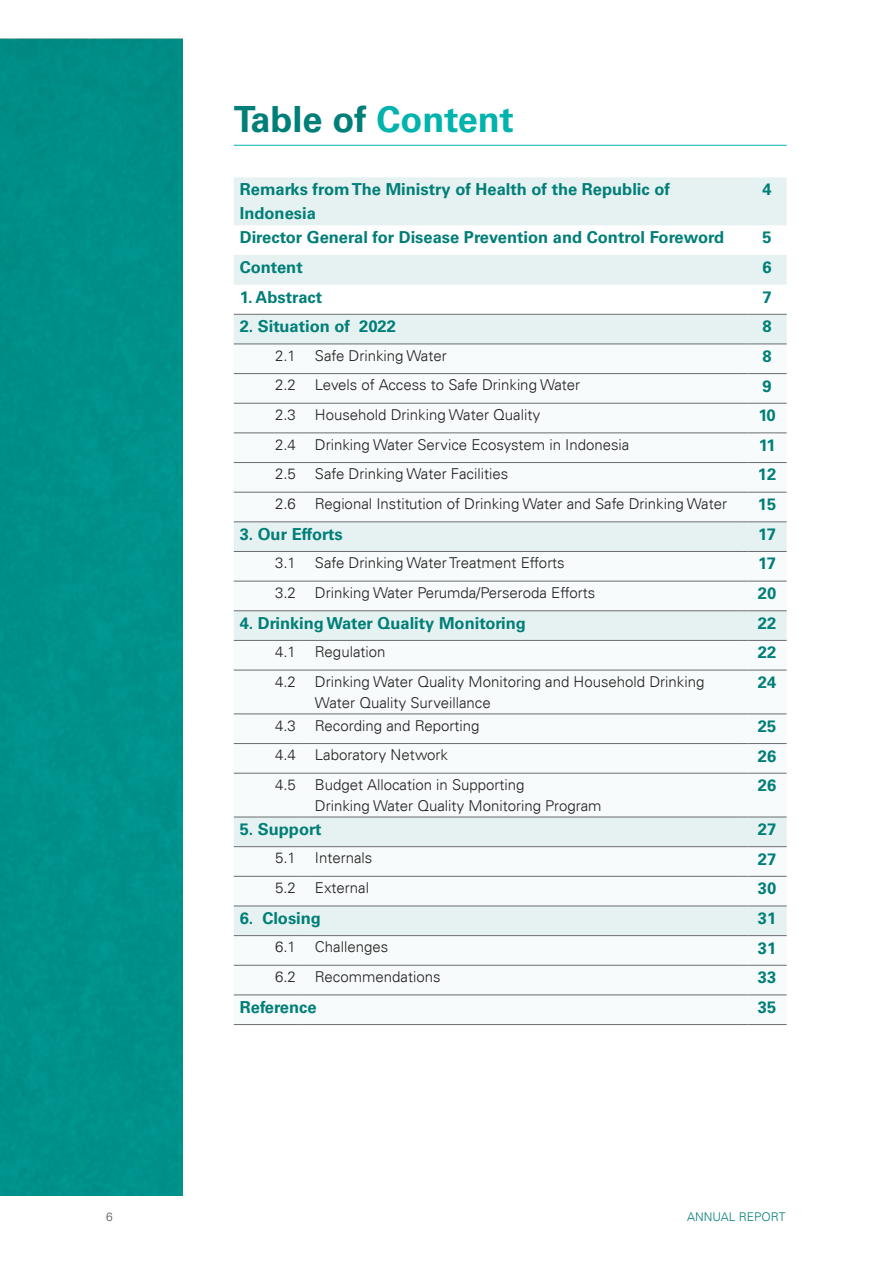
<style>
.page{position:relative;width:893px;height:1263px;background:#fff}
.page>*{position:absolute;margin:0;border:0;box-sizing:border-box;transform-origin:0 0}
.Paragraph_Style_1{font:700 36px "Univers LT Std";color:#007e78}
.t1{font:700 16.5px/24px "Univers LT Std";color:#007e78}
.t2{font:300 15px/21px "Univers LT";color:#231f20}
.t3{font:300 12px "Univers LT";color:#007e78}
.t4{font:300 12px "Univers LT";color:#57585a}
.s1{color:#00b3ac}
</style>
<div class="page">
<hr style="left:234px;top:145px;width:553px;height:1px;background:#00b3ac">
<svg style="left:234px;top:177px;width:553px;height:167px;fill:#e6f2f1"></svg>
<svg style="left:234px;top:374px;width:553px;height:622px"></svg>
<hr style="left:234px;top:314px;width:68px;height:1px;background:#6c6d70">
<hr style="left:309px;top:314px;width:434px;height:1px;background:#6c6d70">
<hr style="left:748px;top:314px;width:39px;height:1px;background:#6c6d70">
<hr style="left:234px;top:344px;width:68px;height:1px;background:#6c6d70">
<hr style="left:309px;top:344px;width:434px;height:1px;background:#6c6d70">
<hr style="left:748px;top:344px;width:39px;height:1px;background:#6c6d70">
<hr style="left:234px;top:373px;width:68px;height:1px;background:#6c6d70">
<hr style="left:309px;top:373px;width:434px;height:1px;background:#6c6d70">
<hr style="left:748px;top:373px;width:39px;height:1px;background:#6c6d70">
<hr style="left:234px;top:403px;width:68px;height:1px;background:#6c6d70">
<hr style="left:309px;top:403px;width:434px;height:1px;background:#6c6d70">
<hr style="left:748px;top:403px;width:39px;height:1px;background:#6c6d70">
<hr style="left:234px;top:432px;width:68px;height:1px;background:#6c6d70">
<hr style="left:309px;top:432px;width:434px;height:1px;background:#6c6d70">
<hr style="left:748px;top:432px;width:39px;height:1px;background:#6c6d70">
<hr style="left:234px;top:462px;width:68px;height:1px;background:#6c6d70">
<hr style="left:309px;top:462px;width:434px;height:1px;background:#6c6d70">
<hr style="left:748px;top:462px;width:39px;height:1px;background:#6c6d70">
<hr style="left:234px;top:492px;width:68px;height:1px;background:#6c6d70">
<hr style="left:309px;top:492px;width:434px;height:1px;background:#6c6d70">
<hr style="left:748px;top:492px;width:39px;height:1px;background:#6c6d70">
<hr style="left:234px;top:521px;width:68px;height:1px;background:#6c6d70">
<hr style="left:309px;top:521px;width:434px;height:1px;background:#6c6d70">
<hr style="left:748px;top:521px;width:39px;height:1px;background:#6c6d70">
<hr style="left:234px;top:551px;width:68px;height:1px;background:#6c6d70">
<hr style="left:309px;top:551px;width:434px;height:1px;background:#6c6d70">
<hr style="left:748px;top:551px;width:39px;height:1px;background:#6c6d70">
<hr style="left:234px;top:581px;width:68px;height:1px;background:#6c6d70">
<hr style="left:309px;top:581px;width:434px;height:1px;background:#6c6d70">
<hr style="left:748px;top:581px;width:39px;height:1px;background:#6c6d70">
<hr style="left:234px;top:610px;width:68px;height:1px;background:#6c6d70">
<hr style="left:309px;top:610px;width:434px;height:1px;background:#6c6d70">
<hr style="left:748px;top:610px;width:39px;height:1px;background:#6c6d70">
<hr style="left:234px;top:640px;width:68px;height:1px;background:#6c6d70">
<hr style="left:309px;top:640px;width:434px;height:1px;background:#6c6d70">
<hr style="left:748px;top:640px;width:39px;height:1px;background:#6c6d70">
<hr style="left:234px;top:670px;width:68px;height:1px;background:#6c6d70">
<hr style="left:309px;top:670px;width:434px;height:1px;background:#6c6d70">
<hr style="left:748px;top:670px;width:39px;height:1px;background:#6c6d70">
<hr style="left:234px;top:713px;width:68px;height:1px;background:#6c6d70">
<hr style="left:309px;top:713px;width:434px;height:1px;background:#6c6d70">
<hr style="left:748px;top:713px;width:39px;height:1px;background:#6c6d70">
<hr style="left:234px;top:743px;width:68px;height:1px;background:#6c6d70">
<hr style="left:309px;top:743px;width:434px;height:1px;background:#6c6d70">
<hr style="left:748px;top:743px;width:39px;height:1px;background:#6c6d70">
<hr style="left:234px;top:773px;width:68px;height:1px;background:#6c6d70">
<hr style="left:309px;top:773px;width:434px;height:1px;background:#6c6d70">
<hr style="left:748px;top:773px;width:39px;height:1px;background:#6c6d70">
<hr style="left:234px;top:817px;width:68px;height:1px;background:#6c6d70">
<hr style="left:309px;top:817px;width:434px;height:1px;background:#6c6d70">
<hr style="left:748px;top:817px;width:39px;height:1px;background:#6c6d70">
<hr style="left:234px;top:846px;width:68px;height:1px;background:#6c6d70">
<hr style="left:309px;top:846px;width:434px;height:1px;background:#6c6d70">
<hr style="left:748px;top:846px;width:39px;height:1px;background:#6c6d70">
<hr style="left:234px;top:876px;width:68px;height:1px;background:#6c6d70">
<hr style="left:309px;top:876px;width:434px;height:1px;background:#6c6d70">
<hr style="left:748px;top:876px;width:39px;height:1px;background:#6c6d70">
<hr style="left:234px;top:905px;width:68px;height:1px;background:#6c6d70">
<hr style="left:309px;top:905px;width:434px;height:1px;background:#6c6d70">
<hr style="left:748px;top:905px;width:39px;height:1px;background:#6c6d70">
<hr style="left:234px;top:935px;width:68px;height:1px;background:#6c6d70">
<hr style="left:309px;top:935px;width:434px;height:1px;background:#6c6d70">
<hr style="left:748px;top:935px;width:39px;height:1px;background:#6c6d70">
<hr style="left:234px;top:965px;width:68px;height:1px;background:#6c6d70">
<hr style="left:309px;top:965px;width:434px;height:1px;background:#6c6d70">
<hr style="left:748px;top:965px;width:39px;height:1px;background:#6c6d70">
<hr style="left:234px;top:994px;width:68px;height:1px;background:#6c6d70">
<hr style="left:309px;top:994px;width:434px;height:1px;background:#6c6d70">
<hr style="left:748px;top:994px;width:39px;height:1px;background:#6c6d70">
<hr style="left:234px;top:1024px;width:68px;height:1px;background:#6c6d70">
<hr style="left:309px;top:1024px;width:434px;height:1px;background:#6c6d70">
<hr style="left:748px;top:1024px;width:39px;height:1px;background:#6c6d70">
<div style="left:0;top:39px;width:183px;height:1156px;background:#00908a"></div>
<p class="Paragraph_Style_1" style="left:234px;top:99px;width:281px">Table of <span class="s1">Content</span></p>
<p class="t1" style="left:240px;top:178px;width:432px">Remarks from The Ministry of Health of the Republic of<br>Indonesia</p>
<p class="t1" style="left:762px;top:178px;width:11px">4</p>
<p class="t1" style="left:240px;top:226px;width:486px">Director General for Disease Prevention and Control Foreword</p>
<p class="t1" style="left:762px;top:226px;width:11px">5</p>
<p class="t1" style="left:240px;top:255px;width:64px">Content</p>
<p class="t1" style="left:762px;top:255px;width:11px">6</p>
<p class="t1" style="left:240px;top:285px;width:84px">1. Abstract</p>
<p class="t1" style="left:762px;top:285px;width:11px">7</p>
<p class="t1" style="left:240px;top:315px;width:158px">2. Situation of 2022</p>
<p class="t1" style="left:762px;top:315px;width:11px">8</p>
<p class="t2" style="left:275px;top:345px;width:22px">2.1</p>
<p class="t2" style="left:315px;top:345px;width:133px">Safe Drinking Water</p>
<p class="t1" style="left:762px;top:344px;width:11px">8</p>
<p class="t2" style="left:275px;top:375px;width:22px">2.2</p>
<p class="t2" style="left:315px;top:375px;width:267px">Levels of Access to Safe Drinking Water</p>
<p class="t1" style="left:762px;top:374px;width:11px">9</p>
<p class="t2" style="left:275px;top:404px;width:22px">2.3</p>
<p class="t2" style="left:315px;top:404px;width:227px">Household Drinking Water Quality</p>
<p class="t1" style="left:758px;top:403px;width:19px">10</p>
<p class="t2" style="left:275px;top:434px;width:22px">2.4</p>
<p class="t2" style="left:315px;top:434px;width:316px">Drinking Water Service Ecosystem in Indonesia</p>
<p class="t1" style="left:759px;top:433px;width:18px">11</p>
<p class="t2" style="left:275px;top:463px;width:22px">2.5</p>
<p class="t2" style="left:315px;top:463px;width:195px">Safe Drinking Water Facilities</p>
<p class="t1" style="left:758px;top:463px;width:20px">12</p>
<p class="t2" style="left:275px;top:493px;width:22px">2.6</p>
<p class="t2" style="left:315px;top:493px;width:414px">Regional Institution of Drinking Water and Safe Drinking Water</p>
<p class="t1" style="left:758px;top:492px;width:20px">15</p>
<p class="t1" style="left:240px;top:522px;width:105px">3. Our Efforts</p>
<p class="t1" style="left:758px;top:522px;width:19px">17</p>
<p class="t2" style="left:275px;top:552px;width:22px">3.1</p>
<p class="t2" style="left:315px;top:552px;width:251px">Safe Drinking Water Treatment Efforts</p>
<p class="t1" style="left:758px;top:552px;width:19px">17</p>
<p class="t2" style="left:275px;top:582px;width:22px">3.2</p>
<p class="t2" style="left:315px;top:582px;width:282px">Drinking Water Perumda/Perseroda Efforts</p>
<p class="t1" style="left:758px;top:581px;width:20px">20</p>
<p class="t1" style="left:240px;top:611px;width:288px">4. Drinking Water Quality Monitoring</p>
<p class="t1" style="left:758px;top:611px;width:20px">22</p>
<p class="t2" style="left:275px;top:641px;width:22px">4.1</p>
<p class="t2" style="left:315px;top:641px;width:72px">Regulation</p>
<p class="t1" style="left:758px;top:641px;width:20px">22</p>
<p class="t2" style="left:275px;top:671px;width:22px">4.2</p>
<p class="t2" style="left:315px;top:671px;width:391px">Drinking Water Quality Monitoring and Household Drinking<br>Water Quality Surveillance</p>
<p class="t1" style="left:758px;top:670px;width:20px">24</p>
<p class="t2" style="left:275px;top:715px;width:22px">4.3</p>
<p class="t2" style="left:315px;top:715px;width:166px">Recording and Reporting</p>
<p class="t1" style="left:758px;top:714px;width:20px">25</p>
<p class="t2" style="left:275px;top:744px;width:22px">4.4</p>
<p class="t2" style="left:315px;top:744px;width:135px">Laboratory Network</p>
<p class="t1" style="left:758px;top:744px;width:20px">26</p>
<p class="t2" style="left:275px;top:774px;width:22px">4.5</p>
<p class="t2" style="left:315px;top:774px;width:211px">Budget Allocation in Supporting</p>
<p class="t2" style="left:315px;top:795px;width:288px">Drinking Water Quality Monitoring Program</p>
<p class="t1" style="left:758px;top:773px;width:20px">26</p>
<p class="t1" style="left:240px;top:817px;width:83px">5. Support</p>
<p class="t1" style="left:758px;top:817px;width:20px">27</p>
<p class="t2" style="left:275px;top:848px;width:22px">5.1</p>
<p class="t2" style="left:315px;top:848px;width:59px">Internals</p>
<p class="t1" style="left:758px;top:847px;width:20px">27</p>
<p class="t2" style="left:275px;top:877px;width:22px">5.2</p>
<p class="t2" style="left:315px;top:877px;width:56px">External</p>
<p class="t1" style="left:758px;top:876px;width:20px">30</p>
<p class="t1" style="left:240px;top:906px;width:83px">6. Closing</p>
<p class="t1" style="left:758px;top:906px;width:20px">31</p>
<p class="t2" style="left:275px;top:937px;width:22px">6.1</p>
<p class="t2" style="left:315px;top:937px;width:75px">Challenges</p>
<p class="t1" style="left:758px;top:936px;width:20px">31</p>
<p class="t2" style="left:275px;top:966px;width:22px">6.2</p>
<p class="t2" style="left:315px;top:966px;width:127px">Recommendations</p>
<p class="t1" style="left:758px;top:965px;width:20px">33</p>
<p class="t1" style="left:240px;top:995px;width:78px">Reference</p>
<p class="t1" style="left:758px;top:995px;width:20px">35</p>
<p class="t4" style="left:106px;top:1209px;width:8px">6</p>
<p class="t3" style="left:687px;top:1209px;width:100px">ANNUAL REPORT</p>
</div>
